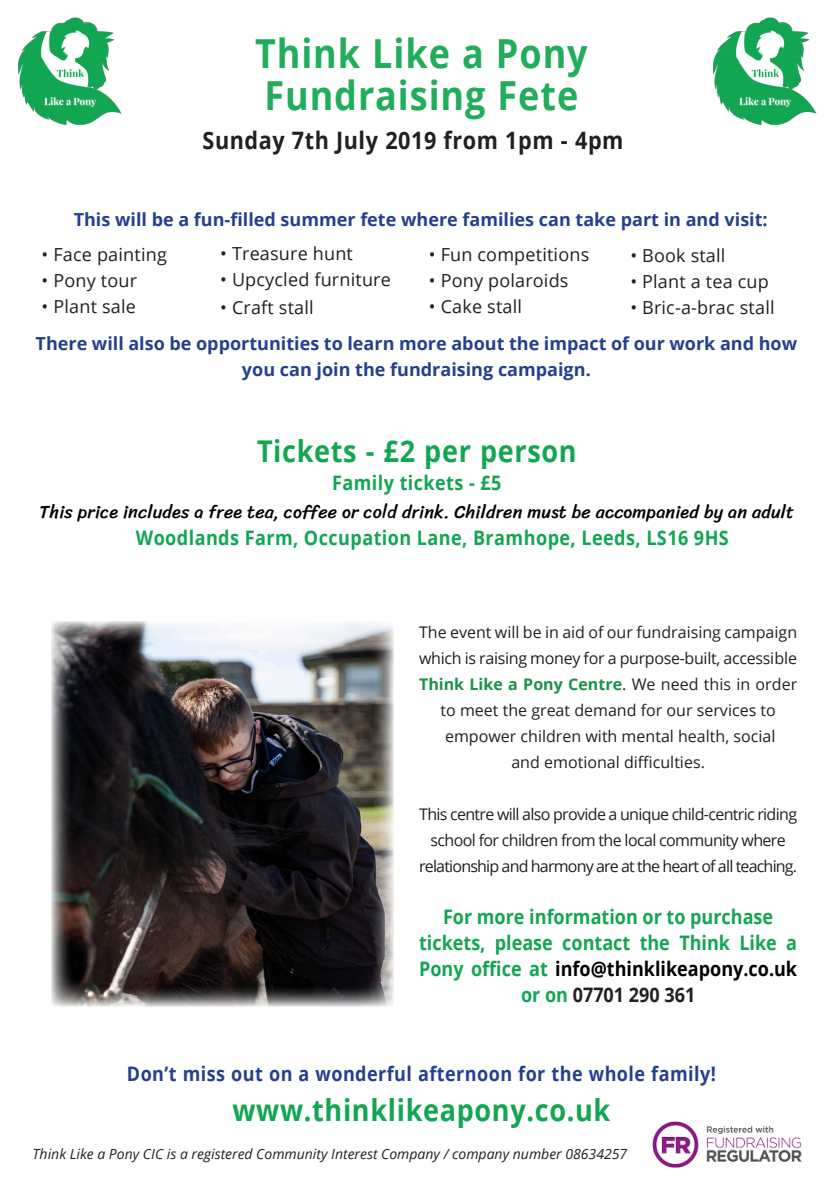
<style>
.page{position:relative;width:840px;height:1191px;background:#fff}
.page>*{position:absolute;margin:0;border:0;box-sizing:border-box;transform-origin:0 0}
.t1{font:700 40px/42px "Open Sans";letter-spacing:.025em;color:#22ad5c;scale:.9 1}
.t2{font:700 30px "Open Sans";letter-spacing:.025em;color:#12a552;scale:.9 1}
.t3{font:700 24px "Open Sans";letter-spacing:.025em;color:#231f20;scale:.9 1}
.t4{font:700 20px/26px "Open Sans";color:#12a552;text-align:center;scale:.9 1}
.t5{font:700 20px "Open Sans";letter-spacing:.025em;color:#12a552;scale:.9 1}
.t6{font:700 20px "Open Sans";letter-spacing:.025em;color:#253f8e;scale:.9 1}
.t7{font:700 18px/26px "Open Sans";color:#253f8e;text-align:center}
.t8{font:18px "Open Sans";letter-spacing:.01em;color:#231f20}
.t9{font:18px "Sriracha";letter-spacing:.01em;color:#000}
.t10{font:16px/26px "Open Sans";color:#231f20;text-align:center}
.t11{font:16px/26px "Open Sans";letter-spacing:-.04em;color:#231f20;text-align:center}
.t12{font:16px "Open Sans";letter-spacing:-.05em;color:#231f20}
.t13{font:italic 14px "Open Sans";color:#231f20}
.s1{font-weight:700;color:#199149}
.s2{color:#000}
.s3{color:#231f20}
</style>
<div class="page">
<img style="left:652px;top:1121px;width:150px;height:47px">
<img style="left:18px;top:17px;width:104px;height:108px">
<img style="left:51px;top:621px;width:342px;height:385px">
<img style="left:713px;top:17px;width:102px;height:108px">
<p class="t1" style="left:255px;top:31px;width:371px">Think Like a Pony<br>Fundraising Fete</p>
<p class="t3" style="left:202px;top:124px;width:469px">Sunday 7th July 2019 from 1pm - 4pm</p>
<p class="t7" style="left:74px;top:206px;width:695px">This will be a fun-filled summer fete where families can take part in and visit:</p>
<p class="t8" style="left:220px;top:241px;width:134px">• Treasure hunt</p>
<p class="t8" style="left:220px;top:267px;width:172px">• Upcycled furniture</p>
<p class="t8" style="left:220px;top:295px;width:95px">• Craft stall</p>
<p class="t8" style="left:428px;top:242px;width:162px">• Fun competitions</p>
<p class="t8" style="left:428px;top:268px;width:141px">• Pony polaroids</p>
<p class="t8" style="left:428px;top:294px;width:95px">• Cake stall</p>
<p class="t7" style="left:36px;top:330px;width:762px">There will also be opportunities to learn more about the impact of our work and how you can join the fundraising campaign.</p>
<p class="t8" style="left:42px;top:242px;width:127px">• Face painting</p>
<p class="t8" style="left:42px;top:268px;width:97px">• Pony tour</p>
<p class="t8" style="left:42px;top:294px;width:96px">• Plant sale</p>
<p class="t8" style="left:630px;top:243px;width:97px">• Book stall</p>
<p class="t8" style="left:630px;top:269px;width:140px">• Plant a tea cup</p>
<p class="t8" style="left:630px;top:295px;width:146px">• Bric-a-brac stall</p>
<p class="t2" style="left:257px;top:430px;width:356px">Tickets - £2 per person</p>
<p class="t5" style="left:332px;top:468px;width:190px">Family tickets - £5</p>
<p class="t9" style="left:39px;top:501px;width:755px">This price includes a free tea, coffee or cold drink. Children must be accompanied by an adult</p>
<p class="t5" style="left:136px;top:523px;width:660px">Woodlands Farm, Occupation Lane, Bramhope, Leeds, LS16 9HS</p>
<p class="t10" style="left:419px;top:619px;width:379px">The event will be in aid of our fundraising campaign which is raising money for a purpose-built, accessible <span class="s1">Think Like a Pony Centre</span>. We need this in order to meet the great demand for our services to</p>
<p class="t10" style="left:445px;top:723px;width:332px">empower children with mental health, social</p>
<p class="t10" style="left:511px;top:749px;width:195px">and emotional difficulties.</p>
<p class="t11" style="left:419px;top:801px;width:379px">This centre will also provide a unique child-centric riding school for children from the local community where</p>
<p class="t12" style="left:419px;top:855px;width:379px">relationship and harmony are at the heart of all teaching.</p>
<p class="t4" style="left:443px;top:903px;width:368px">For more information or to purchase</p>
<p class="t4" style="left:419px;top:929px;width:421px">tickets, please contact the Think Like a<br>Pony office at <span class="s2">info@thinklikeapony.co.uk </span>or on <span class="s3">07701 290 361</span></p>
<p class="t6" style="left:127px;top:1060px;width:655px">Don’t miss out on a wonderful afternoon for the whole family!</p>
<p class="t2" style="left:232px;top:1089px;width:421px">www.thinklikeapony.co.uk</p>
<p class="t13" style="left:33px;top:1144px;width:595px">Think Like a Pony CIC is a registered Community Interest Company / company number 08634257</p>
</div>
